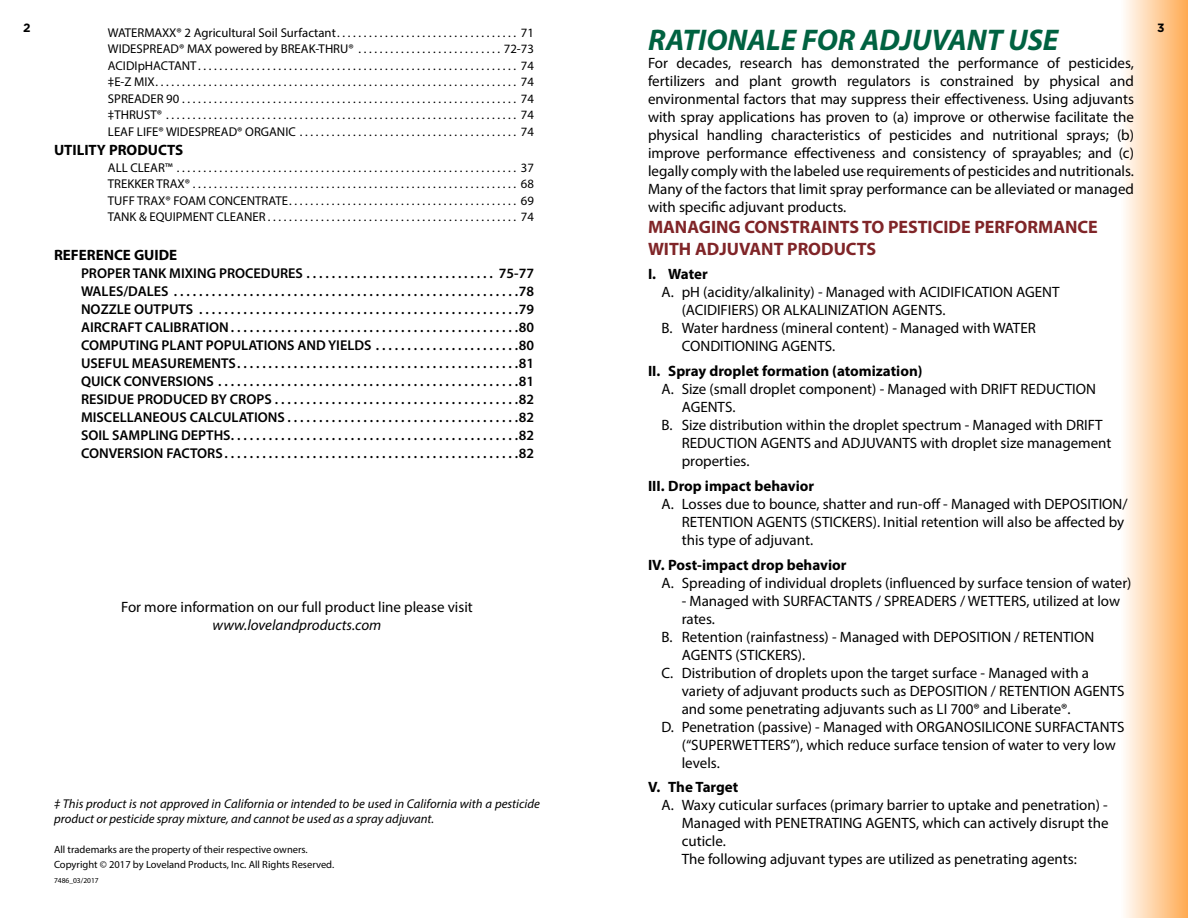
<style>
.page{position:relative;width:1188px;height:918px;background:#fff}
.page>*{position:absolute;margin:0;border:0;box-sizing:border-box;transform-origin:0 0}
.t1{font:italic 700 30px "Myriad Pro";color:#006241}
.t2{font:700 18px/21.6px "Myriad Pro";color:#802528}
.t3{font:15px/18px "Myriad Pro";color:#000}
.t4{font:700 15px "Myriad Pro";color:#000}
.t5{font:italic 15px "Myriad Pro";color:#000}
.t6{font:600 14.25px/18px "Myriad Pro";color:#000;text-align:justify}
.t7{font:12.75px/16.5px "Myriad Pro";color:#000;text-align:justify}
.t8{font:italic 12.75px/15px "Myriad Pro";color:#000}
.t9{font:700 12px "Gotham";color:#000}
.t10{font:10.5px/15px "Myriad Pro";color:#000}
.t11{font:7.5px "Myriad Pro";color:#000}
</style>
<div class="page">
<div style="left:1120px;top:0;width:68px;height:918px;background:linear-gradient(to right,#fff,#ffab54)"></div>
<p class="t9" style="left:23px;top:20px;width:9px">2</p>
<p class="t9" style="left:1157px;top:20px;width:9px">3</p>
<h1 class="t1" style="left:648px;top:20px;width:412px">RATIONALE FOR ADJUVANT USE</h1>
<p class="t3" style="left:648px;top:53px;width:488px;text-align:justify">For decades, research has demonstrated the performance of pesticides, fertilizers and plant growth regulators is constrained by physical and environmental factors that may suppress their effectiveness. Using adjuvants with spray applications has proven to (a) improve or otherwise facilitate the physical handling characteristics of pesticides and nutritional sprays; (b) improve performance effectiveness and consistency of sprayables; and (c) legally comply with the labeled use requirements of pesticides and nutritionals.<br>Many of the factors that limit spray performance can be alleviated or managed with specific adjuvant products.</p>
<p class="t2" style="left:648px;top:216px;width:451px">MANAGING CONSTRAINTS TO PESTICIDE PERFORMANCE<br>WITH ADJUVANT PRODUCTS</p>
<p class="t4" style="left:648px;top:265px;width:61px">I. Water</p>
<p class="t3" style="left:662px;top:283px;width:400px">A. pH (acidity/alkalinity) - Managed with ACIDIFICATION AGENT</p>
<p class="t3" style="left:682px;top:301px;width:264px">(ACIDIFIERS) OR ALKALINIZATION AGENTS.</p>
<p class="t3" style="left:662px;top:319px;width:376px">B. Water hardness (mineral content) - Managed with WATER</p>
<p class="t3" style="left:682px;top:337px;width:154px">CONDITIONING AGENTS.</p>
<p class="t4" style="left:648px;top:361px;width:276px">II. Spray droplet formation (atomization)</p>
<p class="t3" style="left:662px;top:380px;width:436px">A. Size (small droplet component) - Managed with DRIFT REDUCTION</p>
<p class="t3" style="left:682px;top:398px;width:54px">AGENTS.</p>
<p class="t3" style="left:662px;top:416px;width:442px">B. Size distribution within the droplet spectrum - Managed with DRIFT</p>
<p class="t3" style="left:682px;top:434px;width:431px">REDUCTION AGENTS and ADJUVANTS with droplet size management</p>
<p class="t3" style="left:682px;top:452px;width:68px">properties.</p>
<p class="t4" style="left:648px;top:476px;width:168px">III. Drop impact behavior</p>
<p class="t3" style="left:682px;top:495px;width:447px;text-indent:-20px">A. Losses due to bounce, shatter and run-off - Managed with DEPOSITION/<br>RETENTION AGENTS (STICKERS). Initial retention will also be affected by this type of adjuvant.</p>
<p class="t4" style="left:648px;top:555px;width:200px">IV. Post-impact drop behavior</p>
<p class="t3" style="left:662px;top:573px;width:472px">A. Spreading of individual droplets (influenced by surface tension of water)</p>
<p class="t3" style="left:682px;top:591px;width:440px">- Managed with SURFACTANTS / SPREADERS / WETTERS, utilized at low</p>
<p class="t3" style="left:682px;top:609px;width:33px">rates.</p>
<p class="t3" style="left:662px;top:627px;width:434px">B. Retention (rainfastness) - Managed with DEPOSITION / RETENTION</p>
<p class="t3" style="left:682px;top:645px;width:124px">AGENTS (STICKERS).</p>
<p class="t3" style="left:662px;top:663px;width:429px">C. Distribution of droplets upon the target surface - Managed with a</p>
<p class="t3" style="left:682px;top:681px;width:444px">variety of adjuvant products such as DEPOSITION / RETENTION AGENTS</p>
<p class="t3" style="left:682px;top:699px;width:389px">and some penetrating adjuvants such as LI 700® and Liberate®.</p>
<p class="t3" style="left:662px;top:717px;width:464px">D. Penetration (passive) - Managed with ORGANOSILICONE SURFACTANTS</p>
<p class="t3" style="left:682px;top:735px;width:435px">(“SUPERWETTERS”), which reduce surface tension of water to very low</p>
<p class="t3" style="left:682px;top:753px;width:38px">levels.</p>
<p class="t4" style="left:648px;top:778px;width:92px">V. The Target</p>
<p class="t3" style="left:682px;top:796px;width:428px;text-indent:-20px">A. Waxy cuticular surfaces (primary barrier to uptake and penetration) - Managed with PENETRATING AGENTS, which can actively disrupt the cuticle.<br>The following adjuvant types are utilized as penetrating agents:</p>
<p class="t7" style="left:108px;top:24px;width:428px">WATERMAXX® 2 Agricultural Soil Surfactant . . . . . . . . . . . . . . . . . . . . . . . . . . . . . . . . . . 71<br>WIDESPREAD® MAX powered by BREAK-THRU® . . . . . . . . . . . . . . . . . . . . . . . . . . . 72-73<br>ACIDIpHACTANT . . . . . . . . . . . . . . . . . . . . . . . . . . . . . . . . . . . . . . . . . . . . . . . . . . . . . . . . . . . . 74 ‡E-Z MIX . . . . . . . . . . . . . . . . . . . . . . . . . . . . . . . . . . . . . . . . . . . . . . . . . . . . . . . . . . . . . . . . . . . . 74<br>SPREADER 90 . . . . . . . . . . . . . . . . . . . . . . . . . . . . . . . . . . . . . . . . . . . . . . . . . . . . . . . . . . . . . . . 74 ‡THRUST® . . . . . . . . . . . . . . . . . . . . . . . . . . . . . . . . . . . . . . . . . . . . . . . . . . . . . . . . . . . . . . . . . . 74<br>LEAF LIFE® WIDESPREAD® ORGANIC . . . . . . . . . . . . . . . . . . . . . . . . . . . . . . . . . . . . . . . . . 74</p>
<p class="t4" style="left:54px;top:140px;width:131px">UTILITY PRODUCTS</p>
<p class="t7" style="left:108px;top:159px;width:428px">ALL CLEAR™ . . . . . . . . . . . . . . . . . . . . . . . . . . . . . . . . . . . . . . . . . . . . . . . . . . . . . . . . . . . . . . . . 37<br>TREKKER TRAX® . . . . . . . . . . . . . . . . . . . . . . . . . . . . . . . . . . . . . . . . . . . . . . . . . . . . . . . . . . . . . 68<br>TUFF TRAX® FOAM CONCENTRATE . . . . . . . . . . . . . . . . . . . . . . . . . . . . . . . . . . . . . . . . . . . 69<br>TANK &amp; EQUIPMENT CLEANER . . . . . . . . . . . . . . . . . . . . . . . . . . . . . . . . . . . . . . . . . . . . . . . 74</p>
<p class="t4" style="left:54px;top:245px;width:125px">REFERENCE GUIDE</p>
<p class="t6" style="left:81px;top:264px;width:455px">PROPER TANK MIXING PROCEDURES . . . . . . . . . . . . . . . . . . . . . . . . . . . . . . 75-77<br>WALES/DALES . . . . . . . . . . . . . . . . . . . . . . . . . . . . . . . . . . . . . . . . . . . . . . . . . . . . . . 78<br>NOZZLE OUTPUTS . . . . . . . . . . . . . . . . . . . . . . . . . . . . . . . . . . . . . . . . . . . . . . . . . . 79<br>AIRCRAFT CALIBRATION . . . . . . . . . . . . . . . . . . . . . . . . . . . . . . . . . . . . . . . . . . . . . 80<br>COMPUTING PLANT POPULATIONS AND YIELDS . . . . . . . . . . . . . . . . . . . . . . 80<br>USEFUL MEASUREMENTS . . . . . . . . . . . . . . . . . . . . . . . . . . . . . . . . . . . . . . . . . . . . 81<br>QUICK CONVERSIONS . . . . . . . . . . . . . . . . . . . . . . . . . . . . . . . . . . . . . . . . . . . . . . . 81<br>RESIDUE PRODUCED BY CROPS . . . . . . . . . . . . . . . . . . . . . . . . . . . . . . . . . . . . . . 82<br>MISCELLANEOUS CALCULATIONS . . . . . . . . . . . . . . . . . . . . . . . . . . . . . . . . . . . . 82<br>SOIL SAMPLING DEPTHS . . . . . . . . . . . . . . . . . . . . . . . . . . . . . . . . . . . . . . . . . . . . . 82<br>CONVERSION FACTORS . . . . . . . . . . . . . . . . . . . . . . . . . . . . . . . . . . . . . . . . . . . . . . 82</p>
<p class="t3" style="left:121px;top:597px;width:353px">For more information on our full product line please visit</p>
<p class="t5" style="left:213px;top:615px;width:170px">www.lovelandproducts.com</p>
<p class="t8" style="left:54px;top:796px;width:487px">‡ This product is not approved in California or intended to be used in California with a pesticide product or pesticide spray mixture, and cannot be used as a spray adjuvant.</p>
<p class="t10" style="left:54px;top:841px;width:281px">All trademarks are the property of their respective owners.<br>Copyright © 2017 by Loveland Products, Inc. All Rights Reserved.</p>
<p class="t11" style="left:54px;top:876px;width:46px">7486_03/2017</p>
</div>
